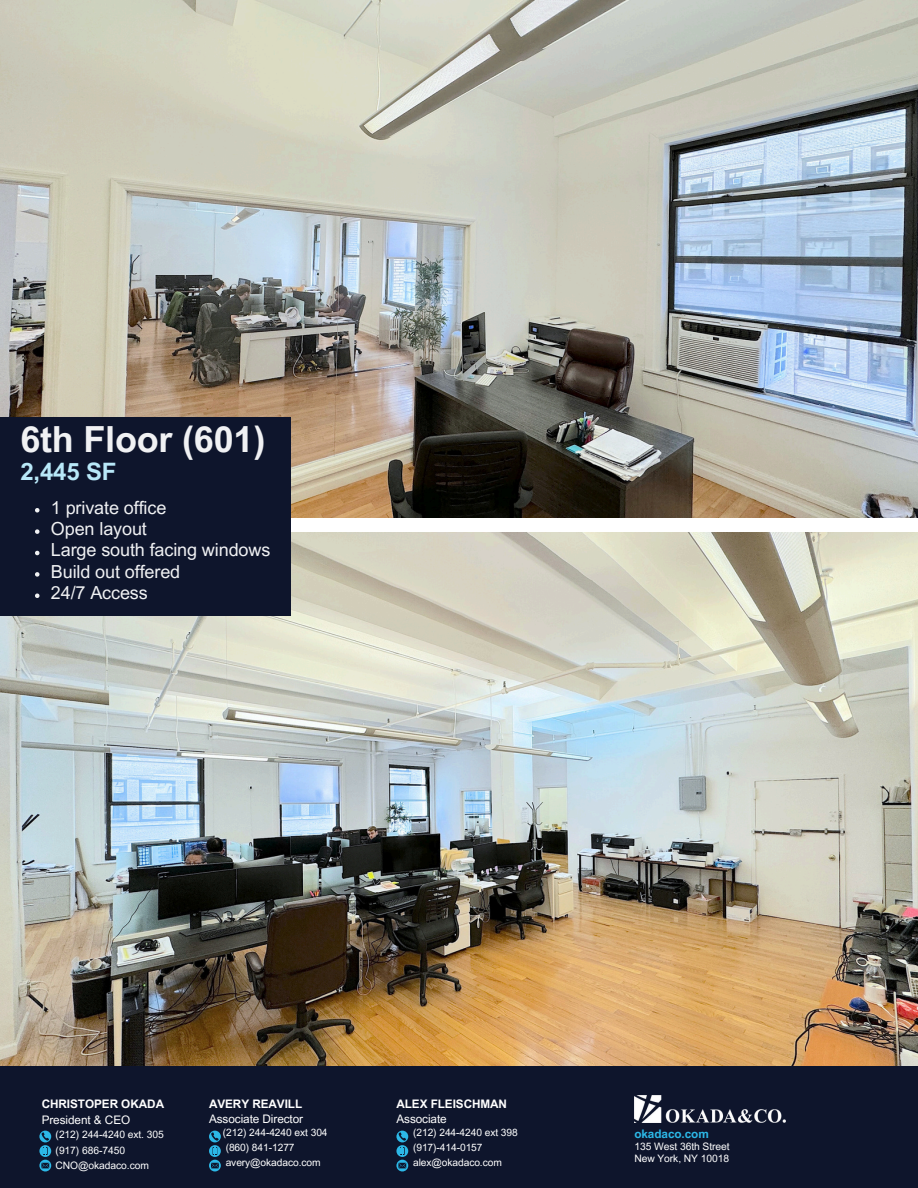
<style>
.page{position:relative;width:918px;height:1188px;background:#fff}
.page>*{position:absolute;margin:0;border:0;box-sizing:border-box;transform-origin:0 0}
.t1{font:700 36px "Arial MT Pro";letter-spacing:-.005em;color:#f0f1f3}
.t2{font:700 24px "Arial MT Pro";color:#b8e8f8}
.t3{font:18px "Arial MT Pro";letter-spacing:-.005em;color:#f0f1f3}
.t4{font:700 11.7px "Arial MT Pro";letter-spacing:-.005em;color:#fff}
.t5{font:11.7px "Arial MT Pro";letter-spacing:-.005em;color:#fff}
.t6{font:700 11.7px "Arial MT Pro";letter-spacing:-.005em;color:#2cb8e7}
.t7{font:10.2px/14.9px "Arial MT Pro";letter-spacing:-.005em;color:#fff}
</style>
<div class="page">
<img style="left:0;top:0;width:918px;height:518px">
<img style="left:0;top:533px;width:918px;height:533px">
<div style="left:0;top:418px;width:290px;height:198px;background:#0e152c"></div>
<svg style="left:35px;top:508px;width:4px;height:5px"></svg>
<svg style="left:35px;top:529px;width:4px;height:5px"></svg>
<svg style="left:35px;top:551px;width:4px;height:4px"></svg>
<svg style="left:35px;top:572px;width:4px;height:5px"></svg>
<svg style="left:35px;top:594px;width:4px;height:4px"></svg>
<div style="left:0;top:1067px;width:918px;height:121px;background:#0e152c"></div>
<svg style="left:39px;top:1131px;width:12px;height:40px"></svg>
<img style="left:634px;top:1096px;width:151px;height:27px">
<svg style="left:396px;top:1131px;width:12px;height:40px"></svg>
<svg style="left:209px;top:1131px;width:12px;height:40px"></svg>
<p class="t1" style="left:20px;top:426px;width:247px">6th Floor (601)</p>
<p class="t2" style="left:20px;top:463px;width:98px">2,445 SF</p>
<p class="t3" style="left:51px;top:501px;width:117px">1 private office</p>
<p class="t3" style="left:51px;top:522px;width:97px">Open layout</p>
<p class="t3" style="left:51px;top:543px;width:221px">Large south facing windows</p>
<p class="t3" style="left:51px;top:565px;width:131px">Build out offered</p>
<p class="t3" style="left:51px;top:586px;width:98px">24/7 Access</p>
<p class="t4" style="left:42px;top:1100px;width:124px">CHRISTOPER OKADA</p>
<p class="t5" style="left:42px;top:1115px;width:90px">President &amp; CEO</p>
<p class="t7" style="left:56px;top:1128px;width:110px">(212) 244-4240 ext. 305</p>
<p class="t7" style="left:56px;top:1144px;width:71px">(917) 686-7450</p>
<p class="t7" style="left:56px;top:1159px;width:95px">CNO@okadaco.com</p>
<p class="t4" style="left:396px;top:1100px;width:112px">ALEX FLEISCHMAN</p>
<p class="t5" style="left:396px;top:1115px;width:52px">Associate</p>
<p class="t7" style="left:413px;top:1126px;width:106px">(212) 244-4240 ext 398 (917)-414-0157 alex@okadaco.com</p>
<p class="t4" style="left:209px;top:1100px;width:95px">AVERY REAVILL</p>
<p class="t5" style="left:209px;top:1115px;width:96px">Associate Director</p>
<p class="t7" style="left:223px;top:1126px;width:106px">(212) 244-4240 ext 304 (860) 841-1277 avery@okadaco.com</p>
<p class="t6" style="left:634px;top:1130px;width:76px">okadaco.com</p>
<p class="t7" style="left:634px;top:1140px;width:97px">135 West 36th Street</p>
<p class="t7" style="left:634px;top:1152px;width:96px">New York, NY 10018</p>
</div>
